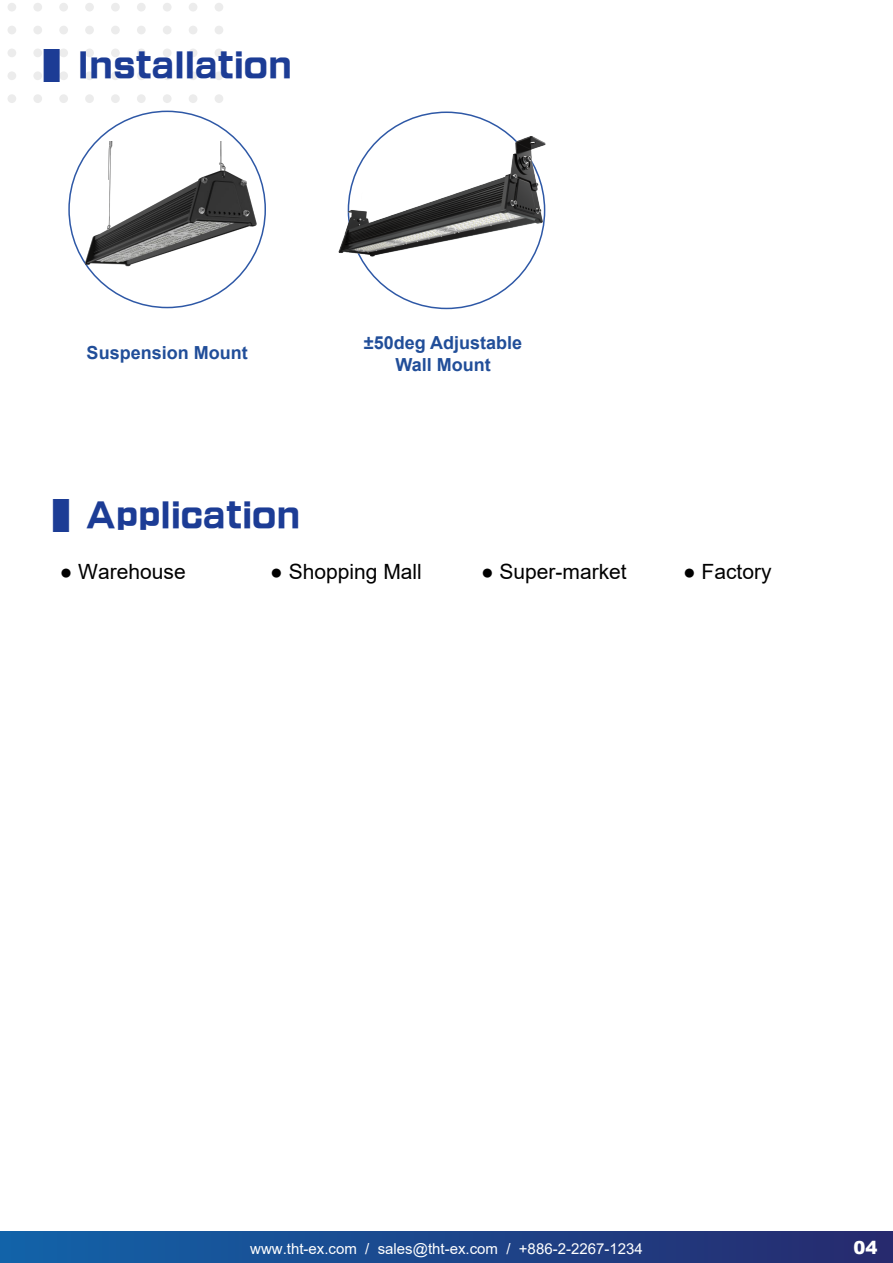
<style>
.page{position:relative;width:893px;height:1263px;background:#fff}
.page>*{position:absolute;margin:0;border:0;box-sizing:border-box;transform-origin:0 0}
.t1{font:33px "AR Gothic 2 Ultra Distended";color:#1c3c95}
.t2{font:21px "Arial";color:#000}
.t3{font:700 18px/21.6px "Arial";color:#214e99;text-align:center}
.t4{font:900 18px "Arial";color:#fff}
.t5{font:15px "Arial";color:#fff}
.s1{font-family:"Adobe Ming Std";font-weight:300}
</style>
<div class="page">
<div style="left:0;top:1231px;width:893px;height:32px;background:linear-gradient(to right,#1263a9,#27296d)"></div>
<div style="left:215px;top:3px;width:8px;height:9px;background:#ececec;border-radius:50%"></div>
<div style="left:215px;top:26px;width:8px;height:8px;background:#ececec;border-radius:50%"></div>
<div style="left:215px;top:49px;width:8px;height:8px;background:#ececec;border-radius:50%"></div>
<div style="left:215px;top:71px;width:8px;height:9px;background:#ececec;border-radius:50%"></div>
<div style="left:215px;top:94px;width:8px;height:9px;background:#ececec;border-radius:50%"></div>
<div style="left:189px;top:3px;width:8px;height:9px;background:#ececec;border-radius:50%"></div>
<div style="left:189px;top:26px;width:8px;height:8px;background:#ececec;border-radius:50%"></div>
<div style="left:189px;top:49px;width:8px;height:8px;background:#ececec;border-radius:50%"></div>
<div style="left:189px;top:71px;width:8px;height:9px;background:#ececec;border-radius:50%"></div>
<div style="left:189px;top:94px;width:8px;height:9px;background:#ececec;border-radius:50%"></div>
<div style="left:163px;top:3px;width:9px;height:9px;background:#ececec;border-radius:50%"></div>
<div style="left:163px;top:26px;width:9px;height:8px;background:#ececec;border-radius:50%"></div>
<div style="left:163px;top:49px;width:9px;height:8px;background:#ececec;border-radius:50%"></div>
<div style="left:163px;top:71px;width:9px;height:9px;background:#ececec;border-radius:50%"></div>
<div style="left:163px;top:94px;width:9px;height:9px;background:#ececec;border-radius:50%"></div>
<div style="left:137px;top:3px;width:9px;height:9px;background:#ececec;border-radius:50%"></div>
<div style="left:137px;top:26px;width:9px;height:8px;background:#ececec;border-radius:50%"></div>
<div style="left:137px;top:49px;width:9px;height:8px;background:#ececec;border-radius:50%"></div>
<div style="left:137px;top:71px;width:9px;height:9px;background:#ececec;border-radius:50%"></div>
<div style="left:137px;top:94px;width:9px;height:9px;background:#ececec;border-radius:50%"></div>
<div style="left:111px;top:3px;width:9px;height:9px;background:#ececec;border-radius:50%"></div>
<div style="left:111px;top:26px;width:9px;height:8px;background:#ececec;border-radius:50%"></div>
<div style="left:111px;top:49px;width:9px;height:8px;background:#ececec;border-radius:50%"></div>
<div style="left:111px;top:71px;width:9px;height:9px;background:#ececec;border-radius:50%"></div>
<div style="left:111px;top:94px;width:9px;height:9px;background:#ececec;border-radius:50%"></div>
<div style="left:85px;top:3px;width:9px;height:9px;background:#ececec;border-radius:50%"></div>
<div style="left:85px;top:26px;width:9px;height:8px;background:#ececec;border-radius:50%"></div>
<div style="left:85px;top:49px;width:9px;height:8px;background:#ececec;border-radius:50%"></div>
<div style="left:85px;top:71px;width:9px;height:9px;background:#ececec;border-radius:50%"></div>
<div style="left:85px;top:94px;width:9px;height:9px;background:#ececec;border-radius:50%"></div>
<div style="left:59px;top:3px;width:9px;height:9px;background:#ececec;border-radius:50%"></div>
<div style="left:59px;top:26px;width:9px;height:8px;background:#ececec;border-radius:50%"></div>
<div style="left:59px;top:49px;width:9px;height:8px;background:#ececec;border-radius:50%"></div>
<div style="left:59px;top:71px;width:9px;height:9px;background:#ececec;border-radius:50%"></div>
<div style="left:59px;top:94px;width:9px;height:9px;background:#ececec;border-radius:50%"></div>
<div style="left:33px;top:3px;width:9px;height:9px;background:#ececec;border-radius:50%"></div>
<div style="left:33px;top:26px;width:9px;height:8px;background:#ececec;border-radius:50%"></div>
<div style="left:33px;top:49px;width:9px;height:8px;background:#ececec;border-radius:50%"></div>
<div style="left:33px;top:71px;width:9px;height:9px;background:#ececec;border-radius:50%"></div>
<div style="left:33px;top:94px;width:9px;height:9px;background:#ececec;border-radius:50%"></div>
<div style="left:8px;top:3px;width:8px;height:9px;background:#ececec;border-radius:50%"></div>
<div style="left:8px;top:26px;width:8px;height:8px;background:#ececec;border-radius:50%"></div>
<div style="left:8px;top:49px;width:8px;height:8px;background:#ececec;border-radius:50%"></div>
<div style="left:8px;top:71px;width:8px;height:9px;background:#ececec;border-radius:50%"></div>
<div style="left:8px;top:94px;width:8px;height:9px;background:#ececec;border-radius:50%"></div>
<img style="left:76px;top:142px;width:187px;height:132px">
<img style="left:338px;top:125px;width:208px;height:184px">
<h1 class="t1" style="left:44px;top:49px;width:250px"><span class="s1">▌</span>Installation</h1>
<p class="t3" style="left:87px;top:342px;width:163px">Suspension Mount</p>
<p class="t3" style="left:364px;top:332px;width:160px">±50deg Adjustable<br>Wall Mount</p>
<h1 class="t1" style="left:53px;top:500px;width:249px"><span class="s1">▌</span>Application</h1>
<h2 class="t2" style="left:60px;top:557px;width:127px">● Warehouse</h2>
<h2 class="t2" style="left:270px;top:557px;width:153px">● Shopping Mall</h2>
<h2 class="t2" style="left:481px;top:557px;width:147px">● Super-market</h2>
<h2 class="t2" style="left:683px;top:557px;width:90px">● Factory</h2>
<p class="t5" style="left:250px;top:1239px;width:394px">www.tht-ex.com / sales@tht-ex.com / +886-2-2267-1234</p>
<p class="t4" style="left:853px;top:1235px;width:26px">04</p>
</div>
